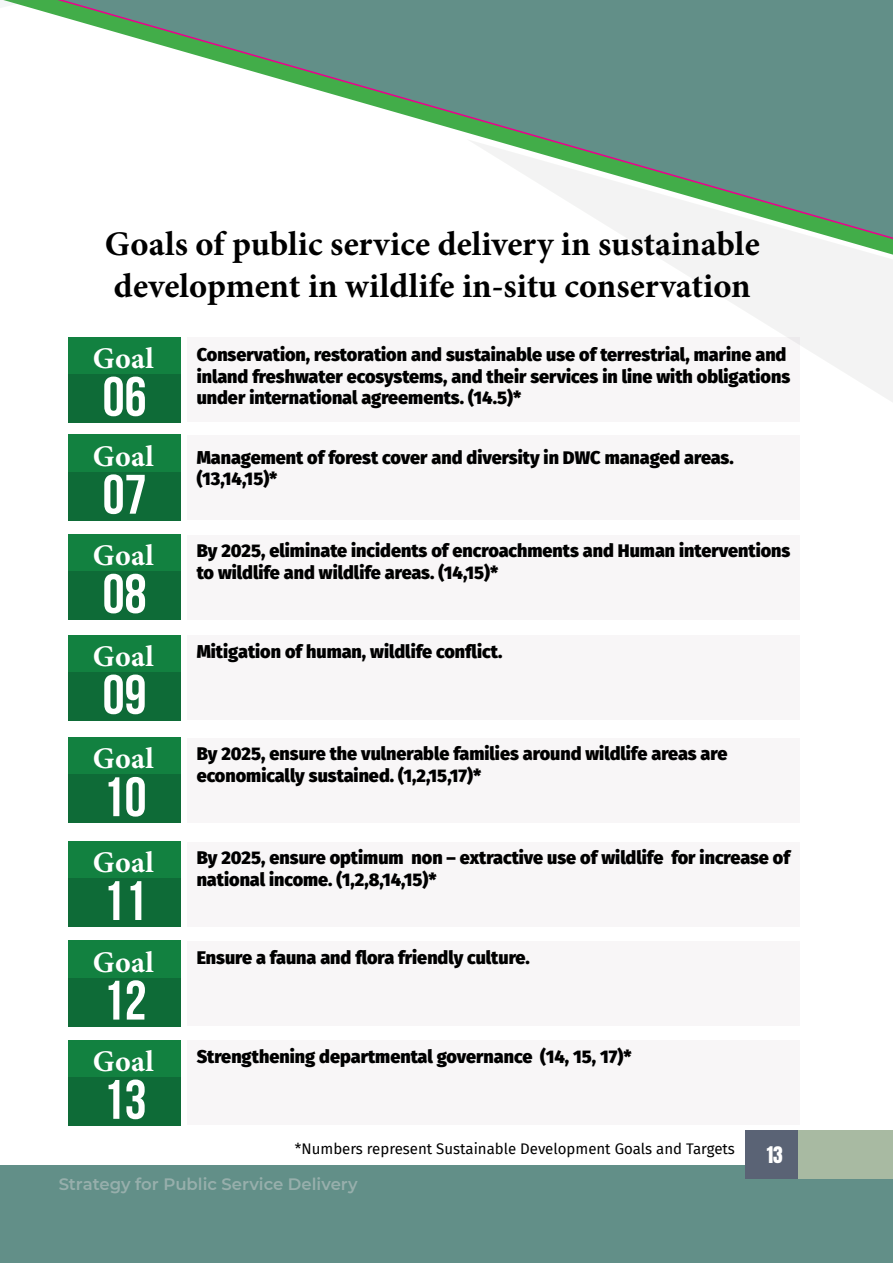
<style>
.page{position:relative;width:893px;height:1263px;background:#fff}
.page>*{position:absolute;margin:0;border:0;box-sizing:border-box;transform-origin:0 0}
.t1{font:700 55.5px/100.4px "Bebas Neue";color:#fff;text-align:justify}
.t2{font:700 34.5px/41.4px "Minion Pro";color:#000}
.t3{font:700 30px "Minion Pro";letter-spacing:.01em;color:#fff}
.t4{font:19.5px "Anton";color:#fff}
.t5{font:900 18px/21.6px "Fira Sans";color:#000}
.t6{font:600 16.5px "Montserrat";color:#cdcfd0}
.t7{font:15px "Fira Sans";color:#000}
</style>
<div class="page">
<hr style="left:0;top:1166px;width:3px;height:97px;background:#628f88">
<div style="left:3px;top:1166px;width:890px;height:97px;background:#628f88"></div>
<svg style="left:35px;top:0;width:858px;height:139px"></svg>
<svg style="left:469px;top:139px;width:424px;height:263px"></svg>
<svg style="left:0;top:0;width:35px;height:9px"></svg>
<div style="left:746px;top:1130px;width:147px;height:49px;background:#5a6375"></div>
<div style="left:798px;top:1130px;width:95px;height:49px;background:#a8baa2"></div>
<div style="left:188px;top:337px;width:612px;height:85px;background:#f8f6f7"></div>
<div style="left:188px;top:435px;width:612px;height:85px;background:#f8f6f7"></div>
<div style="left:188px;top:535px;width:612px;height:84px;background:#f8f6f7"></div>
<div style="left:188px;top:635px;width:612px;height:85px;background:#f8f6f7"></div>
<div style="left:188px;top:738px;width:612px;height:85px;background:#f8f6f7"></div>
<div style="left:188px;top:842px;width:612px;height:84px;background:#f8f6f7"></div>
<div style="left:188px;top:941px;width:612px;height:85px;background:#f8f6f7"></div>
<div style="left:188px;top:1040px;width:612px;height:85px;background:#f8f6f7"></div>
<div style="left:68px;top:337px;width:113px;height:85px;background:#128140"></div>
<div style="left:68px;top:434px;width:113px;height:85px;background:#128140"></div>
<div style="left:68px;top:534px;width:113px;height:85px;background:#128140"></div>
<div style="left:68px;top:635px;width:113px;height:84px;background:#128140"></div>
<div style="left:68px;top:737px;width:113px;height:85px;background:#128140"></div>
<div style="left:68px;top:841px;width:113px;height:85px;background:#128140"></div>
<div style="left:68px;top:940px;width:113px;height:85px;background:#128140"></div>
<div style="left:68px;top:1040px;width:113px;height:84px;background:#128140"></div>
<div style="left:68px;top:374px;width:113px;height:48px;background:#0e6b37"></div>
<div style="left:68px;top:472px;width:113px;height:48px;background:#0e6b37"></div>
<div style="left:68px;top:571px;width:113px;height:48px;background:#0e6b37"></div>
<div style="left:68px;top:672px;width:113px;height:48px;background:#0e6b37"></div>
<div style="left:68px;top:774px;width:113px;height:49px;background:#0e6b37"></div>
<div style="left:68px;top:878px;width:113px;height:48px;background:#0e6b37"></div>
<div style="left:68px;top:978px;width:113px;height:48px;background:#0e6b37"></div>
<div style="left:68px;top:1077px;width:113px;height:48px;background:#0e6b37"></div>
<h2 class="t2" style="left:105px;top:223px;width:656px">Goals of public service delivery in sustainable development in wildlife in-situ conservation</h2>
<h3 class="t3" style="left:93px;top:337px;width:62px">Goal</h3>
<h1 class="t1" style="left:103px;top:346px;width:45px">06<br>07<br>08<br>09<br>10<br>11<br>12<br>13</h1>
<h3 class="t3" style="left:93px;top:435px;width:62px">Goal</h3>
<h3 class="t3" style="left:93px;top:534px;width:62px">Goal</h3>
<h3 class="t3" style="left:93px;top:635px;width:62px">Goal</h3>
<h3 class="t3" style="left:93px;top:737px;width:62px">Goal</h3>
<h3 class="t3" style="left:93px;top:841px;width:62px">Goal</h3>
<h3 class="t3" style="left:93px;top:941px;width:62px">Goal</h3>
<h3 class="t3" style="left:93px;top:1040px;width:62px">Goal</h3>
<p class="t5" style="left:197px;top:342px;width:595px">Conservation, restoration and sustainable use of terrestrial, marine and inland freshwater ecosystems, and their services in line with obligations under international agreements. (14.5)*</p>
<p class="t5" style="left:197px;top:445px;width:539px">Management of forest cover and diversity in DWC managed areas. (13,14,15)*</p>
<p class="t5" style="left:197px;top:538px;width:595px">By 2025, eliminate incidents of encroachments and Human interventions to wildlife and wildlife areas. (14,15)*</p>
<p class="t5" style="left:197px;top:639px;width:307px">Mitigation of human, wildlife conflict.</p>
<p class="t5" style="left:197px;top:741px;width:532px">By 2025, ensure the vulnerable families around wildlife areas are economically sustained. (1,2,15,17)*</p>
<p class="t5" style="left:197px;top:845px;width:595px">By 2025, ensure optimum non – extractive use of wildlife for increase of national income. (1,2,8,14,15)*</p>
<p class="t5" style="left:197px;top:945px;width:335px">Ensure a fauna and flora friendly culture.</p>
<p class="t5" style="left:197px;top:1044px;width:436px">Strengthening departmental governance (14, 15, 17)*</p>
<p class="t7" style="left:295px;top:1138px;width:441px">*Numbers represent Sustainable Development Goals and Targets</p>
<p class="t4" style="left:767px;top:1145px;width:18px">13</p>
<p class="t6" style="left:59px;top:1173px;width:301px">Strategy for Public Service Delivery</p>
</div>
